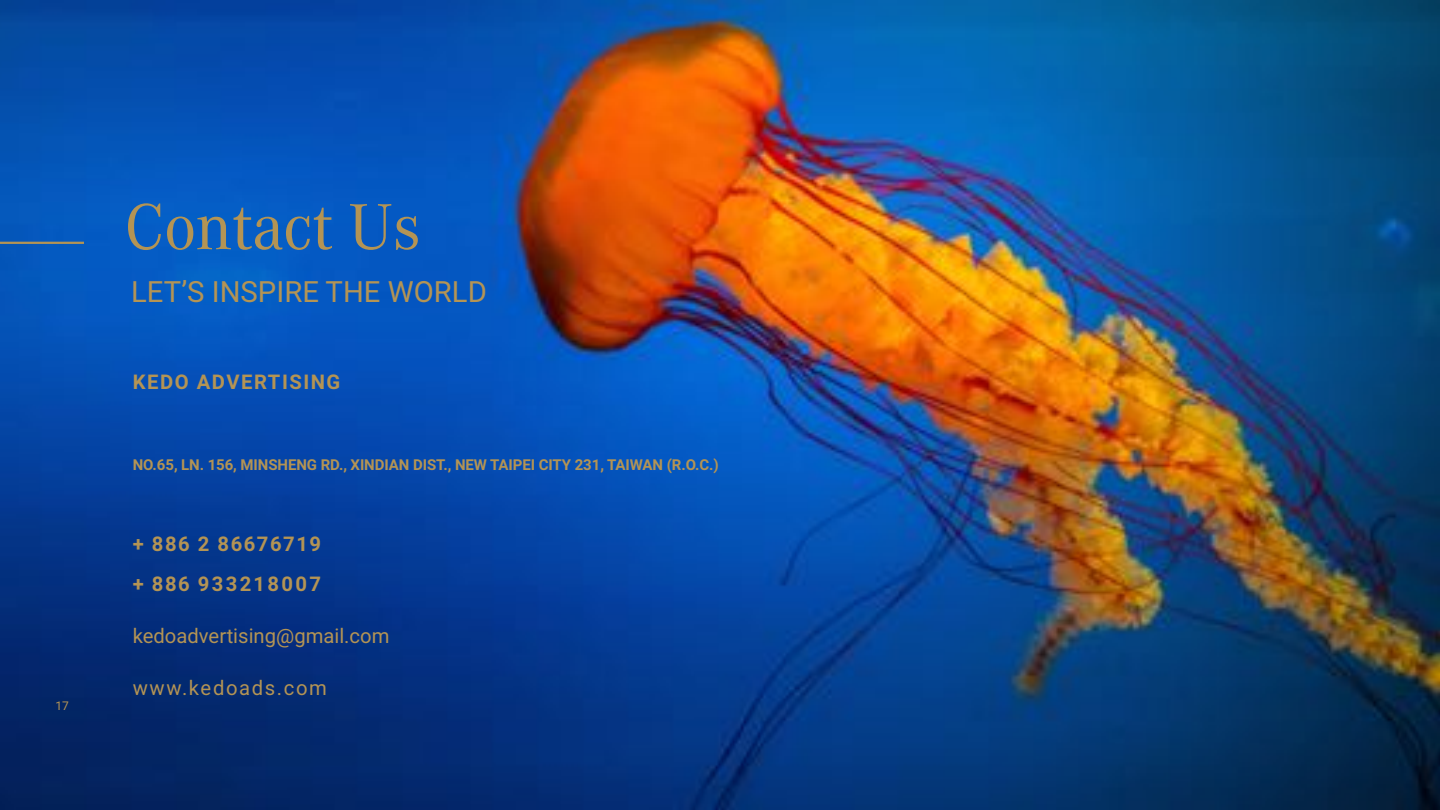
<style>
.page{position:relative;width:1440px;height:810px;background:#fff}
.page>*{position:absolute;margin:0;border:0;box-sizing:border-box;transform-origin:0 0}
.t1{font:67.5px "Corporate A";letter-spacing:-.01em;color:#b49454}
.t2{font:29.25px "Roboto";color:#b49454}
.t3{font:700 20.25px/40.5px "Roboto";letter-spacing:.075em;color:#b49454}
.t4{font:20.25px "Roboto";color:#b49454}
.t5{font:20.25px "Roboto";letter-spacing:.08em;color:#b49454}
.t6{font:700 15px "Roboto";letter-spacing:-.005em;color:#b49454}
.t7{font:12px "Roboto";color:#b49454}
</style>
<div class="page">
<img style="left:0;top:0;width:1440px;height:810px">
<hr style="left:0;top:242px;width:84px;height:2px;background:#b49454">
<p class="t7" style="left:56px;top:698px;width:15px">17</p>
<h1 class="t1" style="left:124px;top:190px;width:298px">Contact Us</h1>
<h2 class="t2" style="left:131px;top:275px;width:357px">LET’S INSPIRE THE WORLD</h2>
<h3 class="t3" style="left:133px;top:362px;width:209px">KEDO ADVERTISING</h3>
<p class="t6" style="left:133px;top:456px;width:587px">NO.65, LN. 156, MINSHENG RD., XINDIAN DIST., NEW TAIPEI CITY 231, TAIWAN (R.O.C.)</p>
<h3 class="t3" style="left:133px;top:524px;width:190px">+ 886 2 86676719 + 886 933218007</h3>
<h3 class="t4" style="left:133px;top:624px;width:258px">kedoadvertising@gmail.com</h3>
<h3 class="t5" style="left:133px;top:676px;width:196px">www.kedoads.com</h3>
</div>
